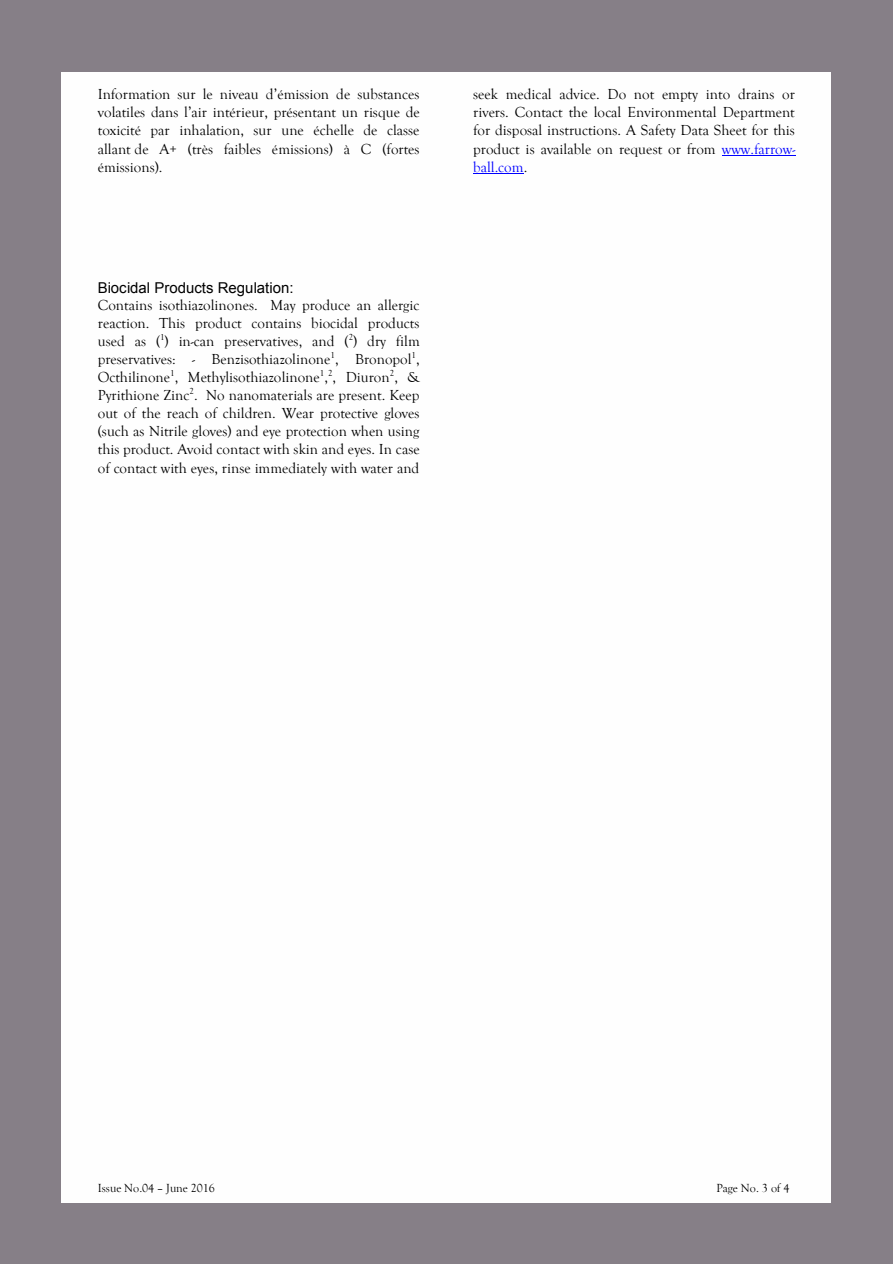
<style>
.page{position:relative;width:893px;height:1264px;background:#fff}
.page>*{position:absolute;margin:0;border:0;box-sizing:border-box;transform-origin:0 0}
.t1{font:15px/18px "Goudy Old Style";color:#000;text-align:justify}
.t2{font:15px "Arial";color:#000}
.t3{font:12px "Goudy Old Style";color:#000}
.s1{color:#00f}
</style>
<div class="page">
<div style="left:0;top:0;width:892px;height:1263px;background:#867f87"></div>
<div style="left:61px;top:72px;width:769px;height:1129px;background:#fefefe"></div>
<hr style="left:721px;top:155px;width:74px;height:1px;background:#00f">
<hr style="left:473px;top:173px;width:50px;height:1px;background:#00f">
<p class="t1" style="left:98px;top:86px;width:323px">Information sur le niveau d’émission de substances volatiles dans l’air intérieur, présentant un risque de toxicité par inhalation, sur une échelle de classe allant de A+ (très faibles émissions) à C (fortes émissions).</p>
<p class="t2" style="left:98px;top:282px;width:197px">Biocidal Products Regulation:</p>
<p class="t1" style="left:98px;top:297px;width:324px">Contains isothiazolinones. May produce an allergic reaction. This product contains biocidal products used as (<sup>1</sup>) in-can preservatives, and (<sup>2</sup>) dry film preservatives: - Benzisothiazolinone<sup>1</sup>, Bronopol<sup>1</sup>, Octhilinone<sup>1</sup>, Methylisothiazolinone<sup>1</sup>,<sup>2</sup>, Diuron<sup>2</sup>, &amp; Pyrithione Zinc<sup>2</sup>. No nanomaterials are present. Keep out of the reach of children. Wear protective gloves (such as Nitrile gloves) and eye protection when using this product. Avoid contact with skin and eyes. In case of contact with eyes, rinse immediately with water and</p>
<p class="t1" style="left:473px;top:86px;width:323px">seek medical advice. Do not empty into drains or rivers. Contact the local Environmental Department for disposal instructions. A Safety Data Sheet for this product is available on request or from <span class="s1">www.farrow&shy;ball.com</span>.</p>
<p class="t3" style="left:98px;top:1183px;width:118px">Issue No.04 – June 2016</p>
<p class="t3" style="left:716px;top:1183px;width:74px">Page No. 3 of 4</p>
</div>
